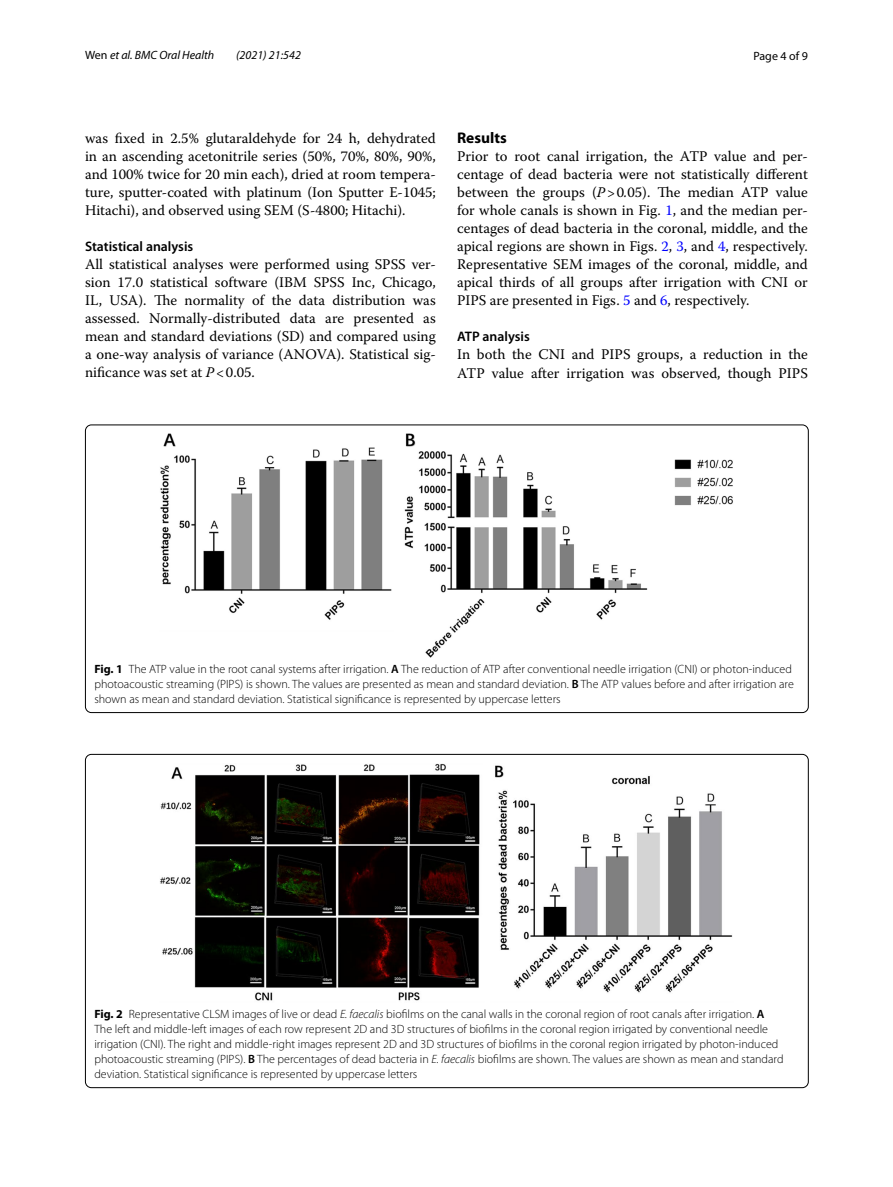
<style>
.page{position:relative;width:893px;height:1187px;background:#fff}
.page>*{position:absolute;margin:0;border:0;box-sizing:border-box;transform-origin:0 0}
.t1{font:700 15.45px "Myriad Pro";color:#000}
.t2{font:14.7px/18px "Warnock Pro";color:#000;text-align:justify}
.t3{font:600 13.8px "Myriad Pro";color:#000}
.t4{font:300 12px/15px "Myriad Pro";color:#000}
.t5{font:italic 12px "Myriad Pro";color:#000}
.t6{font:12px "Myriad Pro";color:#000}
.s1{font-style:normal}
.s2{font-style:italic}
.s3{color:#00f}
.s4{font-weight:700}
.s5{font-weight:600}
</style>
<div class="page">
<img style="left:160px;top:434px;width:573px;height:224px">
<img style="left:160px;top:763px;width:573px;height:238px">
<p class="t5" style="left:85px;top:48px;width:131px"><span class="s1">Wen</span> et al. BMC Oral Health</p>
<p class="t5" style="left:236px;top:48px;width:66px">(2021) 21:542</p>
<p class="t6" style="left:753px;top:48px;width:56px">Page 4 of 9</p>
<p class="t2" style="left:85px;top:128px;width:352px">was fixed in 2.5% glutaraldehyde for 24 h, dehydrated in an ascending acetonitrile series (50%, 70%, 80%, 90%, and 100% twice for 20 min each), dried at room tempera&shy;ture, sputter-coated with platinum (Ion Sputter E-1045; Hitachi), and observed using SEM (S-4800; Hitachi).</p>
<p class="t3" style="left:85px;top:237px;width:110px">Statistical analysis</p>
<p class="t2" style="left:85px;top:254px;width:352px">All statistical analyses were performed using SPSS ver&shy;sion 17.0 statistical software (IBM SPSS Inc, Chicago, IL, USA). The normality of the data distribution was assessed. Normally-distributed data are presented as mean and standard deviations (SD) and compared using a one-way analysis of variance (ANOVA). Statistical sig&shy;nificance was set at <span class="s2">P</span>&lt;0.05.</p>
<p class="t1" style="left:457px;top:128px;width:51px">Results</p>
<p class="t2" style="left:457px;top:147px;width:352px">Prior to root canal irrigation, the ATP value and per&shy;centage of dead bacteria were not statistically different between the groups (<span class="s2">P</span>&gt;0<span class="s2">.</span>05). The median ATP value for whole canals is shown in Fig. <span class="s3">1</span>, and the median per&shy;centages of dead bacteria in the coronal, middle, and the apical regions are shown in Figs. <span class="s3">2</span>, <span class="s3">3</span>, and <span class="s3">4</span>, respectively.<br>Representative SEM images of the coronal, middle, and apical thirds of all groups after irrigation with CNI or PIPS are presented in Figs. <span class="s3">5</span> and <span class="s3">6</span>, respectively.</p>
<p class="t3" style="left:457px;top:328px;width:74px">ATP analysis</p>
<p class="t2" style="left:457px;top:345px;width:352px">In both the CNI and PIPS groups, a reduction in the<br>ATP value after irrigation was observed, though PIPS</p>
<p class="t4" style="left:94px;top:661px;width:701px"><span class="s4">Fig. 1</span> The ATP value in the root canal systems after irrigation. <span class="s5">A</span> The reduction of ATP after conventional needle irrigation (CNI) or photon-induced photoacoustic streaming (PIPS) is shown. The values are presented as mean and standard deviation. <span class="s5">B</span> The ATP values before and after irrigation are shown as mean and standard deviation. Statistical significance is represented by uppercase letters</p>
<p class="t4" style="left:94px;top:1006px;width:691px"><span class="s4">Fig. 2</span> Representative CLSM images of live or dead <span class="s2">E. faecalis</span> biofilms on the canal walls in the coronal region of root canals after irrigation. <span class="s5">A </span>The left and middle-left images of each row represent 2D and 3D structures of biofilms in the coronal region irrigated by conventional needle irrigation (CNI). The right and middle-right images represent 2D and 3D structures of biofilms in the coronal region irrigated by photon-induced photoacoustic streaming (PIPS). <span class="s5">B</span> The percentages of dead bacteria in <span class="s2">E. faecalis</span> biofilms are shown. The values are shown as mean and standard deviation. Statistical significance is represented by uppercase letters</p>
</div>
